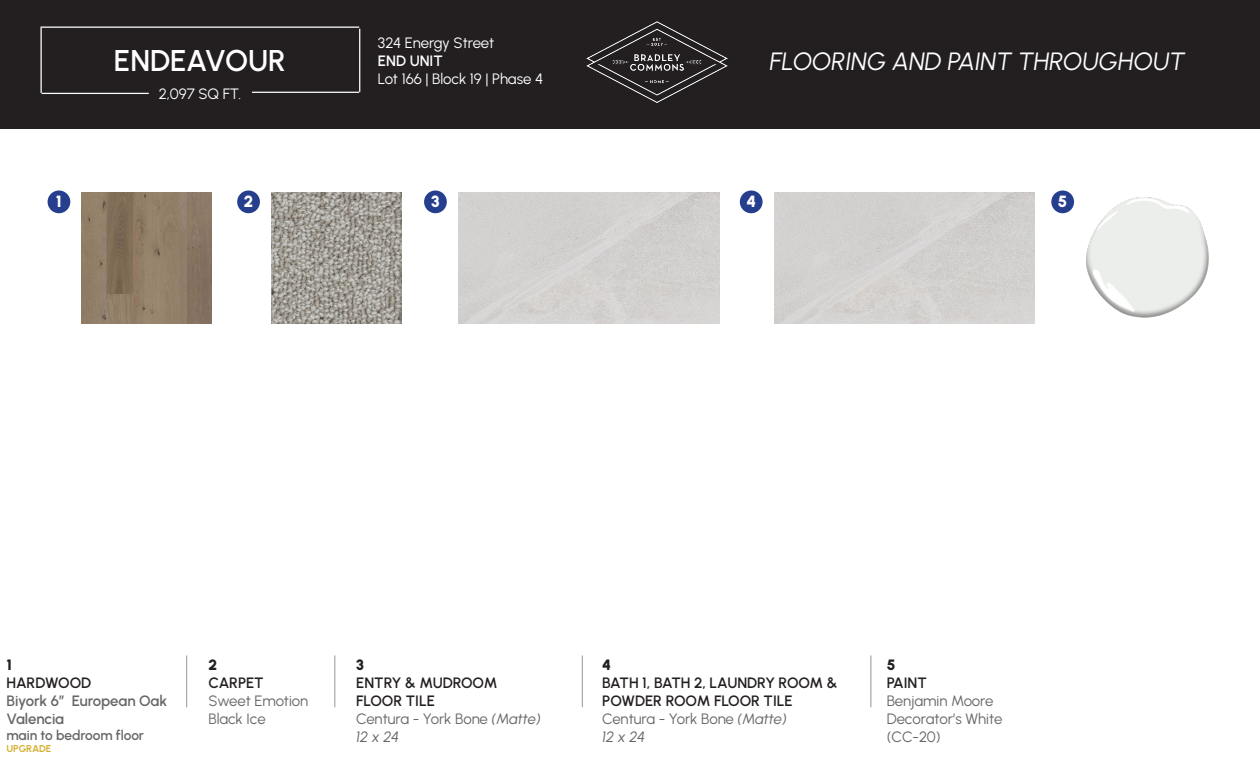
<style>
.page{position:relative;width:1260px;height:765px;background:#fff}
.page>*{position:absolute;margin:0;border:0;box-sizing:border-box;transform-origin:0 0}
.t1{font:600 30px "Urbanist";letter-spacing:-.01em;color:#fff}
.t2{font:italic 25px "Urbanist";color:#fff}
.t3{font:900 16.25px "Urbanist";color:#fff}
.t4{font:15px "Urbanist";letter-spacing:-.005em;color:#67676a}
.t5{font:600 15px/18px "Urbanist";letter-spacing:-.005em;color:#231f20}
.t6{font:15px "Urbanist";letter-spacing:-.005em;color:#fff}
.t7{font:600 15px/18px "Urbanist";letter-spacing:-.01em;color:#67676a}
.t8{font:italic 15px "Urbanist";letter-spacing:-.015em;color:#67676a}
.t9{font:600 15px "Urbanist";color:#fff}
.t10{font:900 15px "Urbanist";color:#231f20}
.t11{font:600 13.75px "Urbanist";letter-spacing:-.01em;color:#67676a}
.t12{font:700 10px "Urbanist";letter-spacing:-.01em;color:#d5b134}
.s1{font-style:italic}
</style>
<div class="page">
<div style="left:0;top:0;width:1260px;height:129px;background:#231f20"></div>
<hr style="left:42px;top:93px;width:107px;height:1px;background:#fff">
<hr style="left:41px;top:28px;width:1px;height:65px;background:#fff">
<hr style="left:41px;top:27px;width:318px;height:1px;background:#fff">
<hr style="left:359px;top:29px;width:1px;height:63px;background:#fff">
<hr style="left:252px;top:92px;width:107px;height:1px;background:#fff">
<hr style="left:186px;top:656px;width:1px;height:51px;background:#2d272a">
<hr style="left:335px;top:656px;width:1px;height:51px;background:#2d272a">
<hr style="left:582px;top:656px;width:1px;height:51px;background:#2d272a">
<hr style="left:871px;top:656px;width:1px;height:51px;background:#2d272a">
<div style="left:48px;top:191px;width:22px;height:22px;background:#253f8e;border-radius:50%"></div>
<div style="left:237px;top:191px;width:23px;height:22px;background:#253f8e;border-radius:50%"></div>
<img style="left:587px;top:22px;width:140px;height:80px">
<img style="left:81px;top:193px;width:131px;height:130px">
<img style="left:272px;top:193px;width:130px;height:130px">
<div style="left:424px;top:191px;width:23px;height:22px;background:#253f8e;border-radius:50%"></div>
<div style="left:458px;top:193px;width:261px;height:130px;background:#d3d1cf"></div>
<div style="left:740px;top:191px;width:23px;height:22px;background:#253f8e;border-radius:50%"></div>
<div style="left:774px;top:193px;width:261px;height:130px;background:#d3d1cf"></div>
<div style="left:1051px;top:191px;width:23px;height:22px;background:#253f8e;border-radius:50%"></div>
<img style="left:1086px;top:197px;width:123px;height:121px">
<p class="t1" style="left:114px;top:41px;width:173px">ENDEAVOUR</p>
<p class="t6" style="left:159px;top:84px;width:84px">2,097 SQ FT.</p>
<p class="t3" style="left:56px;top:190px;width:7px">1</p>
<p class="t3" style="left:244px;top:190px;width:11px">2</p>
<p class="t6" style="left:378px;top:33px;width:118px">324 Energy Street</p>
<p class="t9" style="left:378px;top:51px;width:66px">END UNIT</p>
<p class="t6" style="left:378px;top:69px;width:167px">Lot 166 | Block 19 | Phase 4</p>
<p class="t3" style="left:431px;top:190px;width:10px">3</p>
<p class="t2" style="left:770px;top:45px;width:417px">FLOORING AND PAINT THROUGHOUT</p>
<p class="t3" style="left:746px;top:190px;width:11px">4</p>
<p class="t3" style="left:1058px;top:190px;width:11px">5</p>
<p class="t10" style="left:6px;top:654px;width:7px">1</p>
<p class="t5" style="left:6px;top:673px;width:86px">HARDWOOD</p>
<p class="t7" style="left:6px;top:691px;width:162px">Biyork 6” European Oak<br>Valencia</p>
<p class="t11" style="left:6px;top:726px;width:139px">main to bedroom floor</p>
<p class="t12" style="left:6px;top:742px;width:46px">UPGRADE</p>
<p class="t10" style="left:208px;top:654px;width:10px">2</p>
<p class="t5" style="left:208px;top:673px;width:57px">CARPET</p>
<p class="t4" style="left:208px;top:691px;width:101px">Sweet Emotion</p>
<p class="t4" style="left:208px;top:709px;width:59px">Black Ice</p>
<p class="t10" style="left:356px;top:654px;width:9px">3</p>
<p class="t5" style="left:356px;top:673px;width:143px">ENTRY &amp; MUDROOM<br>FLOOR TILE</p>
<p class="t4" style="left:356px;top:709px;width:186px">Centura - York Bone <span class="s1">(Matte)</span></p>
<p class="t8" style="left:356px;top:727px;width:45px">12 x 24</p>
<p class="t10" style="left:602px;top:654px;width:10px">4</p>
<p class="t5" style="left:602px;top:673px;width:237px">BATH 1, BATH 2, LAUNDRY ROOM &amp;<br>POWDER ROOM FLOOR TILE</p>
<p class="t4" style="left:602px;top:709px;width:186px">Centura - York Bone <span class="s1">(Matte)</span></p>
<p class="t8" style="left:602px;top:727px;width:45px">12 x 24</p>
<p class="t10" style="left:887px;top:654px;width:10px">5</p>
<p class="t5" style="left:887px;top:673px;width:42px">PAINT</p>
<p class="t4" style="left:887px;top:691px;width:108px">Benjamin Moore</p>
<p class="t4" style="left:887px;top:709px;width:117px">Decorator’s White</p>
<p class="t4" style="left:887px;top:727px;width:55px">(CC-20)</p>
</div>
